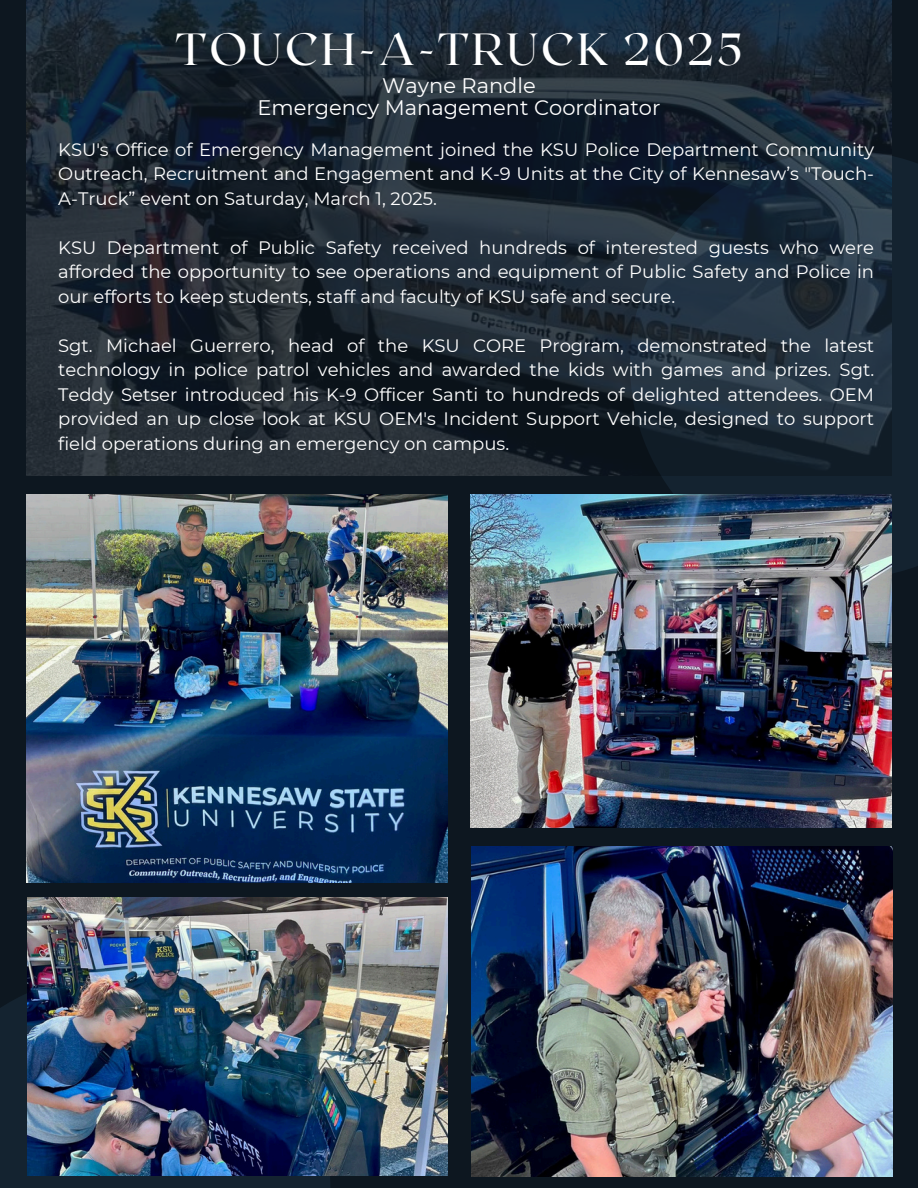
<style>
.page{position:relative;width:918px;height:1188px;background:#0d1720}
.page>*{position:absolute;margin:0;border:0;box-sizing:border-box;transform-origin:0 0}
.t1{font:45px "Roxborough CF";letter-spacing:.065em;color:#fff}
.t2{font:21px/22.5px "Montserrat";color:#fff;text-align:center}
.t3{font:18px/24.5px "Montserrat";color:#fff;text-align:justify}
</style>
<div class="page">
<div style="left:0;top:974px;width:330px;height:214px;background:#142330"></div>
<svg style="left:630px;top:155px;width:288px;height:424px;fill:#142330"></svg>
<img style="left:471px;top:495px;width:420px;height:333px">
<img style="left:27px;top:898px;width:421px;height:278px">
<img style="left:26px;top:0;width:865px;height:476px">
<img style="left:26px;top:495px;width:421px;height:388px">
<img style="left:471px;top:847px;width:421px;height:329px">
<p class="t1" style="left:175px;top:20px;width:569px">TOUCH-A-TRUCK 2025</p>
<h1 class="t2" style="left:257px;top:74px;width:405px">Wayne Randle<br>Emergency Management Coordinator</h1>
<h2 class="t3" style="left:58px;top:137px;width:817px">KSU's Office of Emergency Management joined the KSU Police Department Community Outreach, Recruitment and Engagement and K-9 Units at the City of Kennesaw’s "Touch-A-Truck” event on Saturday, March 1, 2025.</h2>
<p class="t3" style="left:58px;top:235px;width:817px">KSU Department of Public Safety received hundreds of interested guests who were afforded the opportunity to see operations and equipment of Public Safety and Police in our efforts to keep students, staff and faculty of KSU safe and secure.</p>
<p class="t3" style="left:58px;top:333px;width:817px">Sgt. Michael Guerrero, head of the KSU CORE Program, demonstrated the latest technology in police patrol vehicles and awarded the kids with games and prizes. Sgt.<br>Teddy Setser introduced his K-9 Officer Santi to hundreds of delighted attendees. OEM provided an up close look at KSU OEM's Incident Support Vehicle, designed to support field operations during an emergency on campus.</p>
</div>
